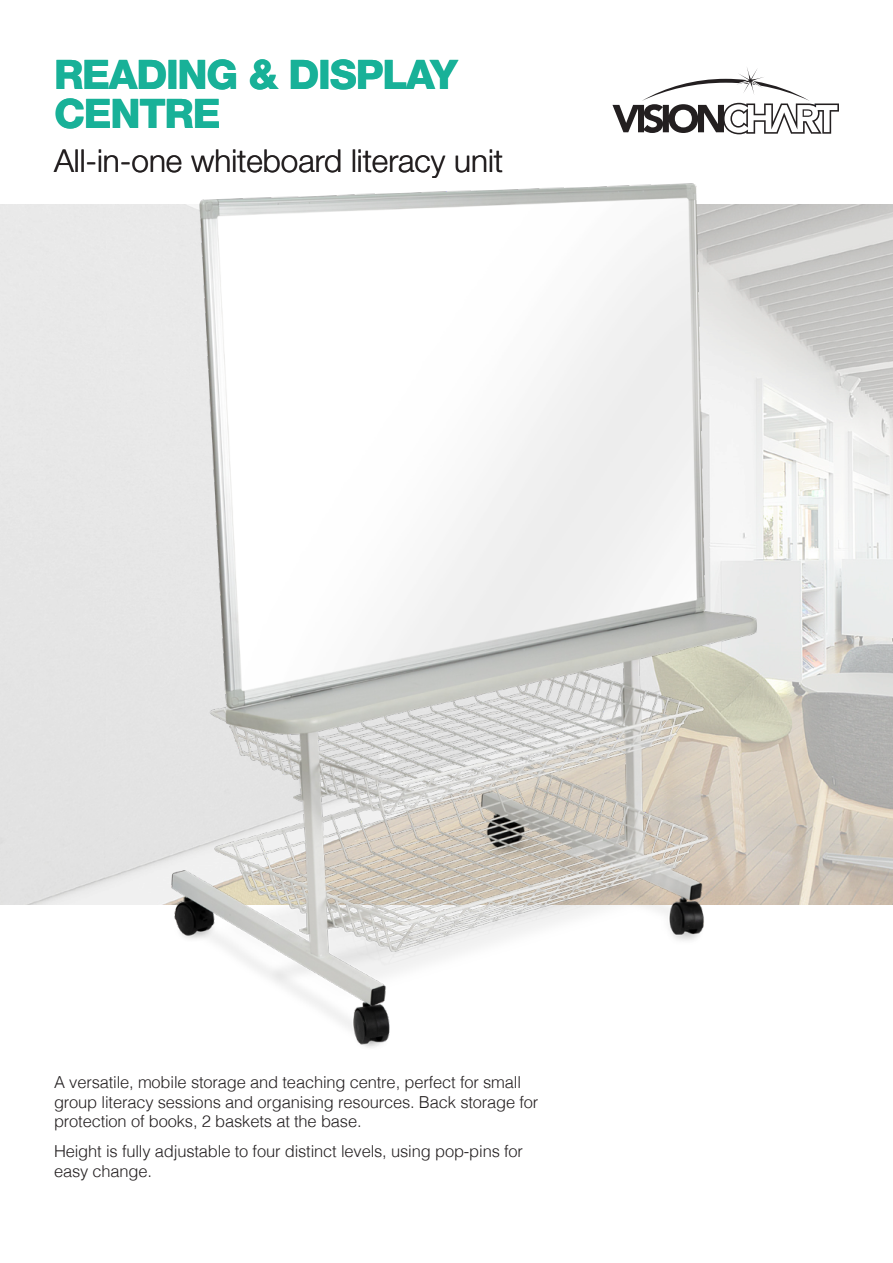
<style>
.page{position:relative;width:893px;height:1263px;background:#fff}
.page>*{position:absolute;margin:0;border:0;box-sizing:border-box;transform-origin:0 0}
._8_title{font:800 40.8px/39px "Helvetica Neue LT Pro";letter-spacing:-.03em;color:#18b198}
._8_title-2{font:300 31.5px "Helvetica Neue LT Pro";color:#231f20}
.text{font:300 16.5px/19.8px "Helvetica";letter-spacing:-.01em;color:#231f20}
</style>
<div class="page">
<img style="left:0;top:205px;width:893px;height:700px">
<img style="left:129px;top:183px;width:664px;height:865px">
<svg style="left:612px;top:68px;width:227px;height:66px"></svg>
<p class="_8_title" style="left:54px;top:55px;width:405px">READING &amp; DISPLAY<br>CENTRE</p>
<p class="_8_title-2" style="left:54px;top:141px;width:451px">All-in-one whiteboard literacy unit</p>
<p class="text" style="left:54px;top:1071px;width:486px">A versatile, mobile storage and teaching centre, perfect for small group literacy sessions and organising resources. Back storage for protection of books, 2 baskets at the base.</p>
<p class="text" style="left:54px;top:1140px;width:471px">Height is fully adjustable to four distinct levels, using pop-pins for easy change.</p>
</div>
